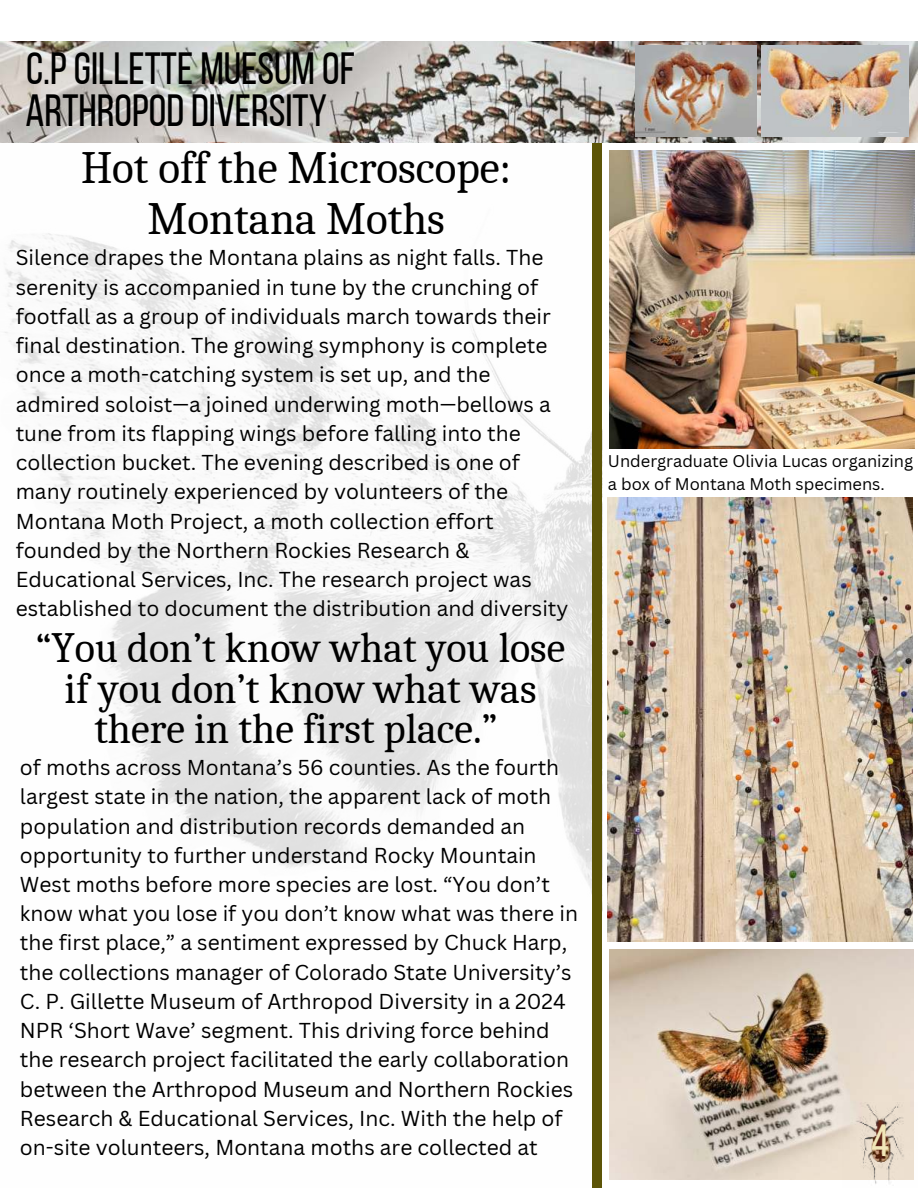
<style>
.page{position:relative;width:918px;height:1188px;background:#fff}
.page>*{position:absolute;margin:0;border:0;box-sizing:border-box;transform-origin:0 0}
.t1{font:45px/42.5px "Bebas Neue";color:#000}
.t2{font:45px/50.7px "Caladea";color:#000;text-align:center}
.t3{font:45px "Bebas Neue";color:#f1e6b8}
.t4{font:42px/40.5px "Caladea";color:#000;text-align:center}
.t5{font:21px/29.2px "Canva Sans";color:#000}
.t6{font:16.5px/22.5px "Canva Sans";color:#000}
</style>
<div class="page">
<img style="left:0;top:142px;width:593px;height:1045px">
<div style="left:593px;top:136px;width:9px;height:1052px;background:#5c5407"></div>
<img style="left:0;top:41px;width:918px;height:101px">
<img style="left:608px;top:498px;width:304px;height:443px">
<img style="left:609px;top:949px;width:305px;height:231px">
<img style="left:843px;top:1102px;width:71px;height:82px">
<img style="left:636px;top:46px;width:120px;height:91px">
<img style="left:762px;top:46px;width:146px;height:91px">
<img style="left:609px;top:150px;width:305px;height:298px">
<h1 class="t1" style="left:26px;top:47px;width:331px">C.P GILLETTE MUESUM OF<br>ARTHROPOD DIVERSITY</h1>
<h1 class="t2" style="left:81px;top:142px;width:432px">Hot off the Microscope:<br>Montana Moths</h1>
<p class="t5" style="left:16px;top:243px;width:554px">Silence drapes the Montana plains as night falls. The serenity is accompanied in tune by the crunching of footfall as a group of individuals march towards their final destination. The growing symphony is complete once a moth-catching system is set up, and the admired soloist—a joined underwing moth—bellows a tune from its flapping wings before falling into the collection bucket. The evening described is one of many routinely experienced by volunteers of the Montana Moth Project, a moth collection effort founded by the Northern Rockies Research &amp; Educational Services, Inc. The research project was established to document the distribution and diversity</p>
<h2 class="t4" style="left:36px;top:627px;width:531px">“You don’t know what you lose if you don’t know what was there in the first place.”</h2>
<p class="t5" style="left:20px;top:753px;width:560px">of moths across Montana’s 56 counties. As the fourth largest state in the nation, the apparent lack of moth population and distribution records demanded an opportunity to further understand Rocky Mountain West moths before more species are lost. “You don’t know what you lose if you don’t know what was there in the first place,” a sentiment expressed by Chuck Harp, the collections manager of Colorado State University’s C. P. Gillette Museum of Arthropod Diversity in a 2024<br>NPR ‘Short Wave’ segment. This driving force behind the research project facilitated the early collaboration between the Arthropod Museum and Northern Rockies Research &amp; Educational Services, Inc. With the help of on-site volunteers, Montana moths are collected at</p>
<p class="t6" style="left:608px;top:450px;width:307px">Undergraduate Olivia Lucas organizing a box of Montana Moth specimens.</p>
<p class="t3" style="left:871px;top:1116px;width:19px">4</p>
</div>
